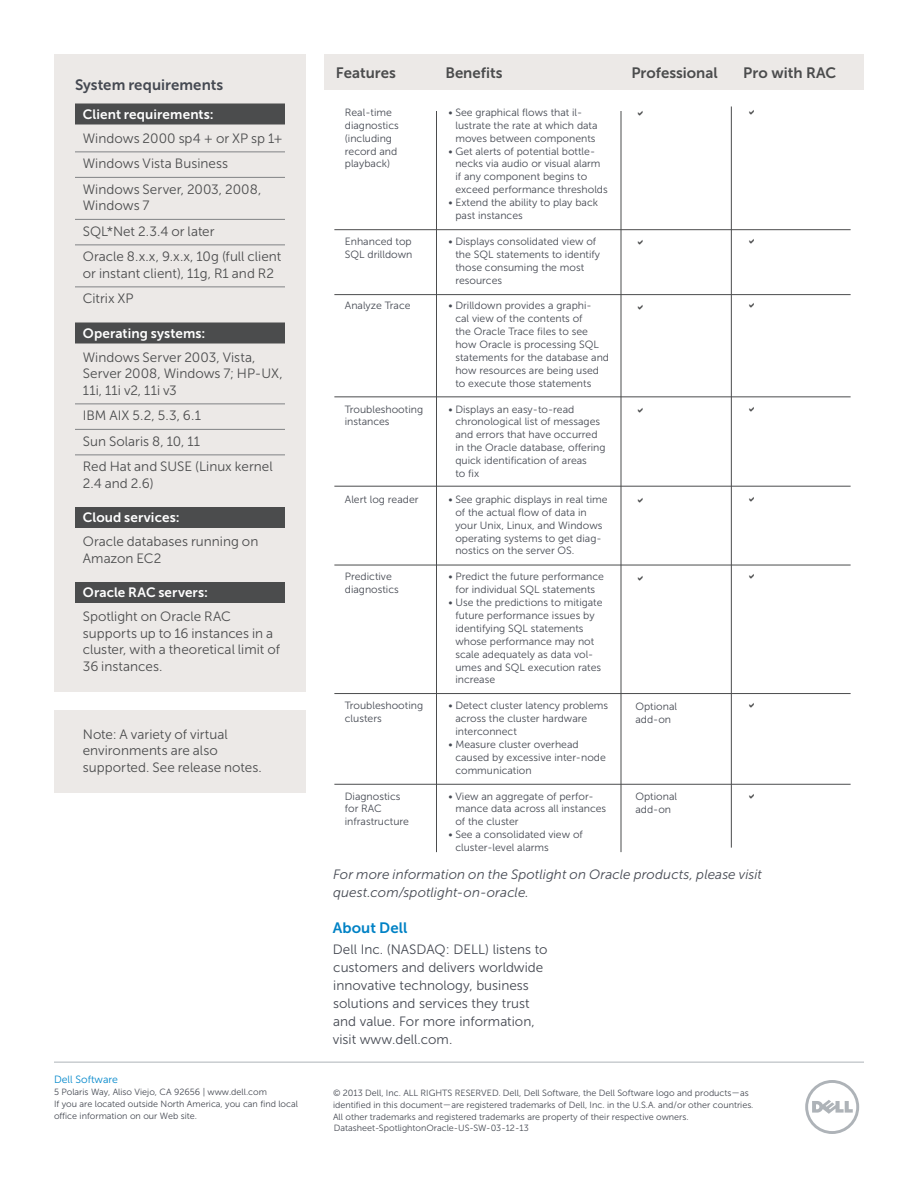
<style>
.page{position:relative;width:918px;height:1188px;background:#fff}
.page>*{position:absolute;margin:0;border:0;box-sizing:border-box;transform-origin:0 0}
.DATA_-_Section_Headl{font:15px "Museo Sans For Dell 700";color:#4b4c4d}
.System_requirements{font:15px "Museo Sans For Dell 700";color:#454952}
.Paragraph_Head{font:15px "Museo Sans For Dell 700";letter-spacing:.01em;color:#0082c5}
.System_requirements-2{font:13.5px/16.5px "Museo Sans For Dell 300";color:#4b4c4d}
.Body_copy{font:13.5px/18px "Museo Sans For Dell 300";color:#454952}
.image_caption{font:italic 13.5px/18px "Museo Sans For Dell 300";letter-spacing:.005em;color:#454952}
.System_requirements-3{font:13.5px "Museo Sans For Dell 700";letter-spacing:.01em;color:#fff}
.Table_body_copy{font:10.5px/12.9px "Museo Sans For Dell 300";color:#454952}
.t1{font:10.5px "Museo Sans For Dell 300";color:#0087cb}
.t2{font:9px/12px "Museo Sans For Dell 300";color:#454952}
</style>
<div class="page">
<hr style="left:54px;top:1062px;width:810px;height:1px;background:#aeb3b8">
<svg style="left:805px;top:1080px;width:54px;height:54px"></svg>
<div style="left:54px;top:54px;width:252px;height:637px;background:#ece9e7"></div>
<div style="left:75px;top:104px;width:210px;height:20px;background:#4b4c4d"></div>
<hr style="left:75px;top:152px;width:210px;height:1px;background:#808285">
<hr style="left:75px;top:177px;width:210px;height:1px;background:#808285">
<hr style="left:75px;top:219px;width:210px;height:1px;background:#808285">
<hr style="left:75px;top:244px;width:210px;height:1px;background:#808285">
<hr style="left:75px;top:286px;width:210px;height:1px;background:#808285">
<div style="left:75px;top:322px;width:210px;height:22px;background:#4b4c4d"></div>
<hr style="left:75px;top:404px;width:210px;height:1px;background:#808285">
<hr style="left:75px;top:429px;width:210px;height:1px;background:#808285">
<hr style="left:75px;top:454px;width:210px;height:1px;background:#808285">
<div style="left:75px;top:507px;width:210px;height:21px;background:#4b4c4d"></div>
<div style="left:75px;top:582px;width:210px;height:21px;background:#4b4c4d"></div>
<div style="left:54px;top:711px;width:252px;height:82px;background:#ece9e7"></div>
<div style="left:324px;top:54px;width:540px;height:36px;background:#ece9e7"></div>
<hr style="left:436px;top:111px;width:1px;height:741px;background:#4b4c4d">
<hr style="left:621px;top:111px;width:1px;height:741px;background:#4b4c4d">
<hr style="left:731px;top:106px;width:1px;height:742px;background:#4b4c4d">
<hr style="left:334px;top:229px;width:517px;height:1px;background:#4b4c4d">
<hr style="left:334px;top:294px;width:517px;height:1px;background:#4b4c4d">
<hr style="left:334px;top:397px;width:517px;height:1px;background:#4b4c4d">
<hr style="left:334px;top:486px;width:517px;height:1px;background:#4b4c4d">
<hr style="left:334px;top:565px;width:517px;height:1px;background:#4b4c4d">
<hr style="left:334px;top:693px;width:517px;height:1px;background:#4b4c4d">
<hr style="left:334px;top:784px;width:517px;height:1px;background:#4b4c4d">
<p class="System_requirements" style="left:75px;top:76px;width:150px">System requirements</p>
<p class="System_requirements-3" style="left:83px;top:106px;width:133px">Client requirements:</p>
<p class="System_requirements-2" style="left:83px;top:130px;width:202px">Windows 2000 sp4 + or XP sp 1+</p>
<p class="System_requirements-2" style="left:83px;top:155px;width:147px">Windows Vista Business</p>
<p class="System_requirements-2" style="left:83px;top:181px;width:180px">Windows Server, 2003, 2008,<br>Windows 7</p>
<p class="System_requirements-2" style="left:83px;top:223px;width:133px">SQL*Net 2.3.4 or later</p>
<p class="System_requirements-2" style="left:83px;top:248px;width:200px">Oracle 8.x.x, 9.x.x, 10g (full client or instant client), 11g, R1 and R2</p>
<p class="System_requirements-2" style="left:83px;top:290px;width:52px">Citrix XP</p>
<p class="System_requirements-3" style="left:83px;top:325px;width:124px">Operating systems:</p>
<p class="System_requirements-2" style="left:83px;top:349px;width:202px">Windows Server 2003, Vista,<br>Server 2008, Windows 7; HP-UX,<br>11i, 11i v2, 11i v3</p>
<p class="System_requirements-2" style="left:83px;top:407px;width:120px">IBM AIX 5.2, 5.3, 6.1</p>
<p class="System_requirements-2" style="left:83px;top:433px;width:119px">Sun Solaris 8, 10, 11</p>
<p class="System_requirements-2" style="left:83px;top:458px;width:191px">Red Hat and SUSE (Linux kernel<br>2.4 and 2.6)</p>
<p class="System_requirements-3" style="left:83px;top:510px;width:98px">Cloud services:</p>
<p class="System_requirements-2" style="left:83px;top:533px;width:177px">Oracle databases running on<br>Amazon EC2</p>
<p class="System_requirements-3" style="left:83px;top:585px;width:127px">Oracle RAC servers:</p>
<p class="System_requirements-2" style="left:83px;top:608px;width:199px">Spotlight on Oracle RAC supports up to 16 instances in a cluster, with a theoretical limit of<br>36 instances.</p>
<p class="System_requirements-2" style="left:83px;top:726px;width:181px">Note: A variety of virtual environments are also supported. See release notes.</p>
<p class="DATA_-_Section_Headl" style="left:336px;top:64px;width:61px">Features</p>
<p class="DATA_-_Section_Headl" style="left:445px;top:64px;width:59px">Benefits</p>
<p class="DATA_-_Section_Headl" style="left:631px;top:64px;width:88px">Professional</p>
<p class="DATA_-_Section_Headl" style="left:743px;top:64px;width:95px">Pro with RAC</p>
<p class="Table_body_copy" style="left:455px;top:106px;width:144px;text-indent:-7px">• See graphical flows that il&shy;lustrate the rate at which data moves between components</p>
<p class="Table_body_copy" style="left:455px;top:145px;width:154px;text-indent:-7px">• Get alerts of potential bottle&shy;necks via audio or visual alarm if any component begins to exceed performance thresholds</p>
<p class="Table_body_copy" style="left:455px;top:196px;width:144px;text-indent:-7px">• Extend the ability to play back past instances</p>
<p class="Table_body_copy" style="left:455px;top:235px;width:146px;text-indent:-7px">• Displays consolidated view of the SQL statements to identify those consuming the most resources</p>
<p class="Table_body_copy" style="left:455px;top:299px;width:155px;text-indent:-7px">• Drilldown provides a graphi-<br>cal view of the contents of<br>the Oracle Trace files to see how Oracle is processing SQL statements for the database and how resources are being used to execute those statements</p>
<p class="Table_body_copy" style="left:455px;top:403px;width:152px;text-indent:-7px">• Displays an easy-to-read chronological list of messages and errors that have occurred in the Oracle database, offering quick identification of areas<br>to fix</p>
<p class="Table_body_copy" style="left:455px;top:493px;width:154px;text-indent:-7px">• See graphic displays in real time of the actual flow of data in your Unix, Linux, and Windows operating systems to get diag&shy;nostics on the server OS.</p>
<p class="Table_body_copy" style="left:448px;top:570px;width:157px;text-align:center">• Predict the future performance for individual SQL statements</p>
<p class="Table_body_copy" style="left:455px;top:596px;width:149px;text-indent:-7px">• Use the predictions to mitigate future performance issues by identifying SQL statements whose performance may not scale adequately as data vol&shy;umes and SQL execution rates increase</p>
<p class="Table_body_copy" style="left:455px;top:699px;width:154px;text-indent:-7px">• Detect cluster latency problems across the cluster hardware interconnect</p>
<p class="Table_body_copy" style="left:455px;top:738px;width:152px;text-indent:-7px">• Measure cluster overhead caused by excessive inter-node communication</p>
<p class="Table_body_copy" style="left:455px;top:790px;width:152px;text-indent:-7px">• View an aggregate of perfor&shy;mance data across all instances of the cluster</p>
<p class="Table_body_copy" style="left:455px;top:828px;width:129px;text-indent:-7px">• See a consolidated view of cluster-level alarms</p>
<p class="Table_body_copy" style="left:345px;top:106px;width:55px">Real-time diagnostics (including record and playback)</p>
<p class="Table_body_copy" style="left:345px;top:235px;width:69px">Enhanced top<br>SQL drilldown</p>
<p class="Table_body_copy" style="left:345px;top:299px;width:67px">Analyze Trace</p>
<p class="Table_body_copy" style="left:345px;top:403px;width:80px">Troubleshooting</p>
<p class="Table_body_copy" style="left:345px;top:415px;width:46px">instances</p>
<p class="Table_body_copy" style="left:345px;top:493px;width:75px">Alert log reader</p>
<p class="Table_body_copy" style="left:345px;top:570px;width:48px">Predictive</p>
<p class="Table_body_copy" style="left:345px;top:583px;width:55px">diagnostics</p>
<p class="Table_body_copy" style="left:345px;top:699px;width:80px">Troubleshooting</p>
<p class="Table_body_copy" style="left:345px;top:712px;width:38px">clusters</p>
<p class="Table_body_copy" style="left:635px;top:700px;width:43px">Optional</p>
<p class="Table_body_copy" style="left:635px;top:713px;width:37px">add-on</p>
<p class="Table_body_copy" style="left:345px;top:790px;width:66px">Diagnostics for RAC infrastructure</p>
<p class="Table_body_copy" style="left:635px;top:790px;width:43px">Optional</p>
<p class="Table_body_copy" style="left:635px;top:803px;width:37px">add-on</p>
<p class="image_caption" style="left:333px;top:865px;width:431px">For more information on the Spotlight on Oracle products, please visit quest.com/spotlight-on-oracle.</p>
<p class="Paragraph_Head" style="left:333px;top:919px;width:76px">About Dell</p>
<p class="Body_copy" style="left:333px;top:940px;width:216px">Dell Inc. (NASDAQ: DELL) listens to customers and delivers worldwide innovative technology, business solutions and services they trust and value. For more information, visit www.dell.com.</p>
<p class="t1" style="left:54px;top:1074px;width:65px">Dell Software</p>
<p class="t2" style="left:54px;top:1086px;width:215px">5 Polaris Way, Aliso Viejo, CA 92656 | www.dell.com</p>
<p class="t2" style="left:54px;top:1098px;width:246px">If you are located outside North America, you can find local office information on our Web site.</p>
<p class="t2" style="left:333px;top:1087px;width:422px">© 2013 Dell, Inc. ALL RIGHTS RESERVED. Dell, Dell Software, the Dell Software logo and products—as identified in this document—are registered trademarks of Dell, Inc. in the U.S.A. and/or other countries.<br>All other trademarks and registered trademarks are property of their respective owners.</p>
<p class="t2" style="left:334px;top:1122px;width:197px">Datasheet-SpotlightonOracle-US-SW-03-12-13</p>
</div>
